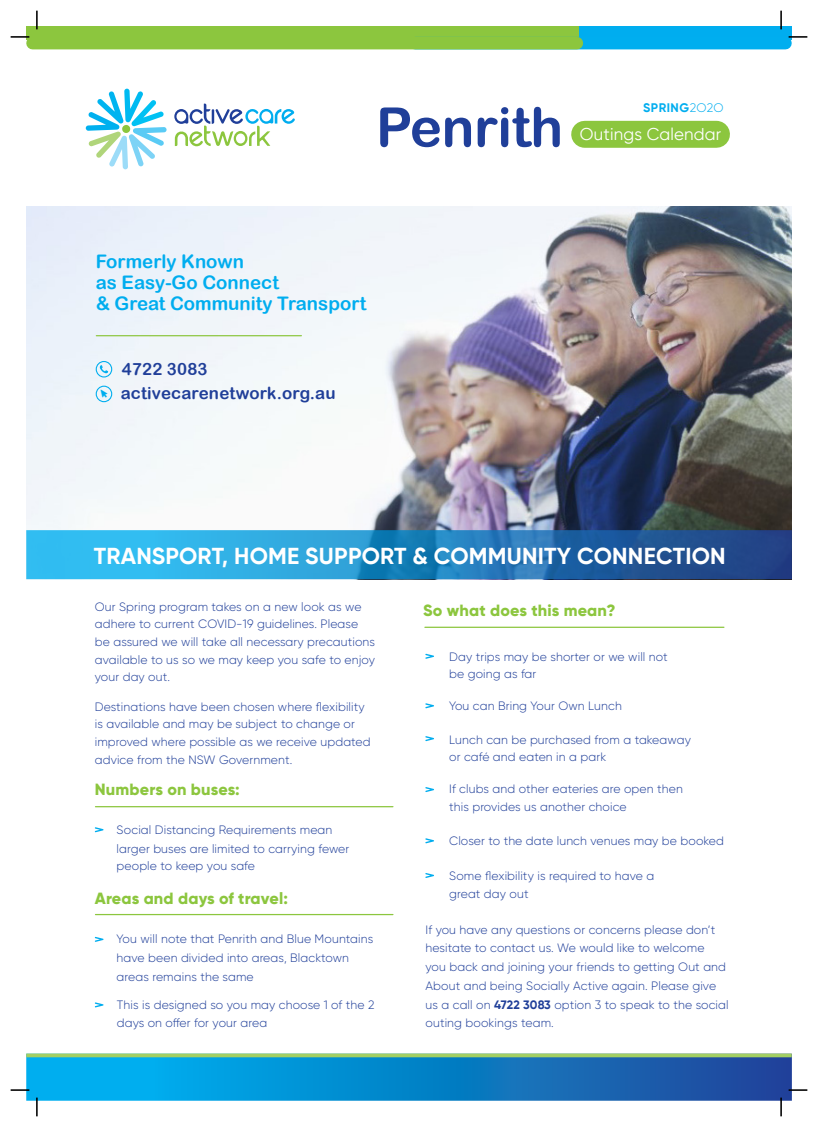
<style>
.page{position:relative;width:818px;height:1127px;background:#fff}
.page>*{position:absolute;margin:0;border:0;box-sizing:border-box;transform-origin:0 0}
.t1{font:54.5px "Arial Rounded MT Bold";letter-spacing:-.01em;color:#203f99}
.t2{font:700 23px "Gilroy";letter-spacing:.01em;color:#fff}
.t3{font:18.75px/21px "Arial Rounded MT Bold";color:#00adef}
.t4{font:17px "Gilroy";letter-spacing:.01em;color:#fff}
.t5{font:16.88px/23.5px "Arial Rounded MT Bold";letter-spacing:.01em;color:#203f99}
.t6{font:800 16.25px "Gilroy";letter-spacing:.01em;color:#8cc63e}
.t7{font:700 12.38px "Gilroy";letter-spacing:.04em;color:#00adef}
.t8{font:300 12.12px/17.5px "Gilroy";letter-spacing:.01em;color:#203f99}
.s1{font-weight:300}
.s2{font-weight:700}
</style>
<div class="page">
<div style="left:346px;top:26px;width:446px;height:14px;background:#00adef"></div>
<svg style="left:86px;top:89px;width:81px;height:80px"></svg>
<svg style="left:174px;top:103px;width:121px;height:43px"></svg>
<img style="left:26px;top:1056px;width:766px;height:44px">
<hr style="left:26px;top:1053px;width:766px;height:3px;background:#a3cf62">
<div style="left:26px;top:26px;width:552px;height:14px;background:#8cc63e"></div>
<div style="left:415px;top:37px;width:370px;height:12px;background:#00aeef"></div>
<div style="left:33px;top:37px;width:544px;height:12px;background:#8cc63e"></div>
<svg style="left:95px;top:1002px;width:8px;height:5px"></svg>
<img style="left:26px;top:207px;width:766px;height:323px">
<img style="left:26px;top:530px;width:766px;height:49px">
<svg style="left:425px;top:653px;width:9px;height:5px"></svg>
<svg style="left:425px;top:703px;width:9px;height:5px"></svg>
<svg style="left:425px;top:787px;width:9px;height:5px"></svg>
<svg style="left:425px;top:838px;width:9px;height:5px"></svg>
<svg style="left:425px;top:873px;width:9px;height:4px"></svg>
<svg style="left:425px;top:736px;width:9px;height:5px"></svg>
<hr style="left:96px;top:335px;width:205px;height:1px;background:#8cc63e">
<hr style="left:425px;top:626px;width:299px;height:1px;background:#8cc63e">
<div style="left:96px;top:361px;width:16px;height:16px;border:1px solid #00aeef;border-radius:50%"></div>
<svg style="left:100px;top:365px;width:8px;height:8px"></svg>
<div style="left:96px;top:385px;width:16px;height:17px;border:1px solid #00aeef;border-radius:50%"></div>
<svg style="left:95px;top:936px;width:8px;height:5px"></svg>
<svg style="left:95px;top:827px;width:8px;height:5px"></svg>
<hr style="left:95px;top:913px;width:298px;height:1px;background:#8cc63e">
<hr style="left:95px;top:805px;width:298px;height:2px;background:#8cc63e">
<div style="left:585px;top:121px;width:131px;height:27px;background:#8cc63e"></div>
<svg style="left:11px;top:36px;width:18px;height:2px"></svg>
<svg style="left:788px;top:36px;width:19px;height:2px"></svg>
<svg style="left:11px;top:1088px;width:18px;height:2px"></svg>
<svg style="left:788px;top:1088px;width:19px;height:2px"></svg>
<svg style="left:36px;top:11px;width:2px;height:18px"></svg>
<svg style="left:36px;top:1097px;width:2px;height:18px"></svg>
<svg style="left:780px;top:11px;width:2px;height:18px"></svg>
<svg style="left:780px;top:1097px;width:2px;height:18px"></svg>
<svg style="left:101px;top:388px;width:7px;height:10px"></svg>
<h1 class="t1" style="left:376px;top:107px;width:189px">Penrith</h1>
<p class="t7" style="left:643px;top:102px;width:82px">SPRING<span class="s1">2O2O</span></p>
<h3 class="t4" style="left:580px;top:126px;width:143px">Outings Calendar</h3>
<h3 class="t3" style="left:96px;top:253px;width:272px">Formerly Known<br>as Easy-Go Connect<br>&amp; Great Community Transport</h3>
<h3 class="t5" style="left:121px;top:359px;width:216px">4722 3083 activecarenetwork.org.au</h3>
<h2 class="t2" style="left:94px;top:545px;width:633px">TRANSPORT, HOME SUPPORT &amp; COMMUNITY CONNECTION</h2>
<p class="t8" style="left:95px;top:598px;width:282px">Our Spring program takes on a new look as we adhere to current COVID-19 guidelines. Please be assured we will take all necessary precautions available to us so we may keep you safe to enjoy your day out.</p>
<p class="t8" style="left:95px;top:698px;width:277px">Destinations have been chosen where flexibility is available and may be subject to change or improved where possible as we receive updated advice from the NSW Government.</p>
<h3 class="t6" style="left:95px;top:782px;width:146px">Numbers on buses:</h3>
<p class="t8" style="left:117px;top:820px;width:234px;line-height:18.8px">Social Distancing Requirements mean larger buses are limited to carrying fewer</p>
<p class="t8" style="left:117px;top:857px;width:140px">people to keep you safe</p>
<h3 class="t6" style="left:95px;top:891px;width:195px">Areas and days of travel:</h3>
<p class="t8" style="left:117px;top:930px;width:258px;line-height:18.8px">You will note that Penrith and Blue Mountains have been divided into areas, Blacktown areas remains the same</p>
<p class="t8" style="left:117px;top:995px;width:259px;line-height:18.8px">This is designed so you may choose 1 of the 2 days on offer for your area</p>
<h3 class="t6" style="left:423px;top:602px;width:194px">So what does this mean?</h3>
<p class="t8" style="left:449px;top:648px;width:220px">Day trips may be shorter or we will not be going as far</p>
<p class="t8" style="left:449px;top:697px;width:174px">You can Bring Your Own Lunch</p>
<p class="t8" style="left:449px;top:731px;width:243px">Lunch can be purchased from a takeaway or café and eaten in a park</p>
<p class="t8" style="left:449px;top:780px;width:235px">If clubs and other eateries are open then this provides us another choice</p>
<p class="t8" style="left:449px;top:832px;width:276px">Closer to the date lunch venues may be booked</p>
<p class="t8" style="left:449px;top:867px;width:207px">Some flexibility is required to have a great day out</p>
<p class="t8" style="left:425px;top:920px;width:305px;line-height:18.8px">If you have any questions or concerns please don’t hesitate to contact us. We would like to welcome<br>you back and joining your friends to getting Out and About and being Socially Active again. Please give us a call on <span class="s2">4722 3083</span> option 3 to speak to the social outing bookings team.</p>
</div>
